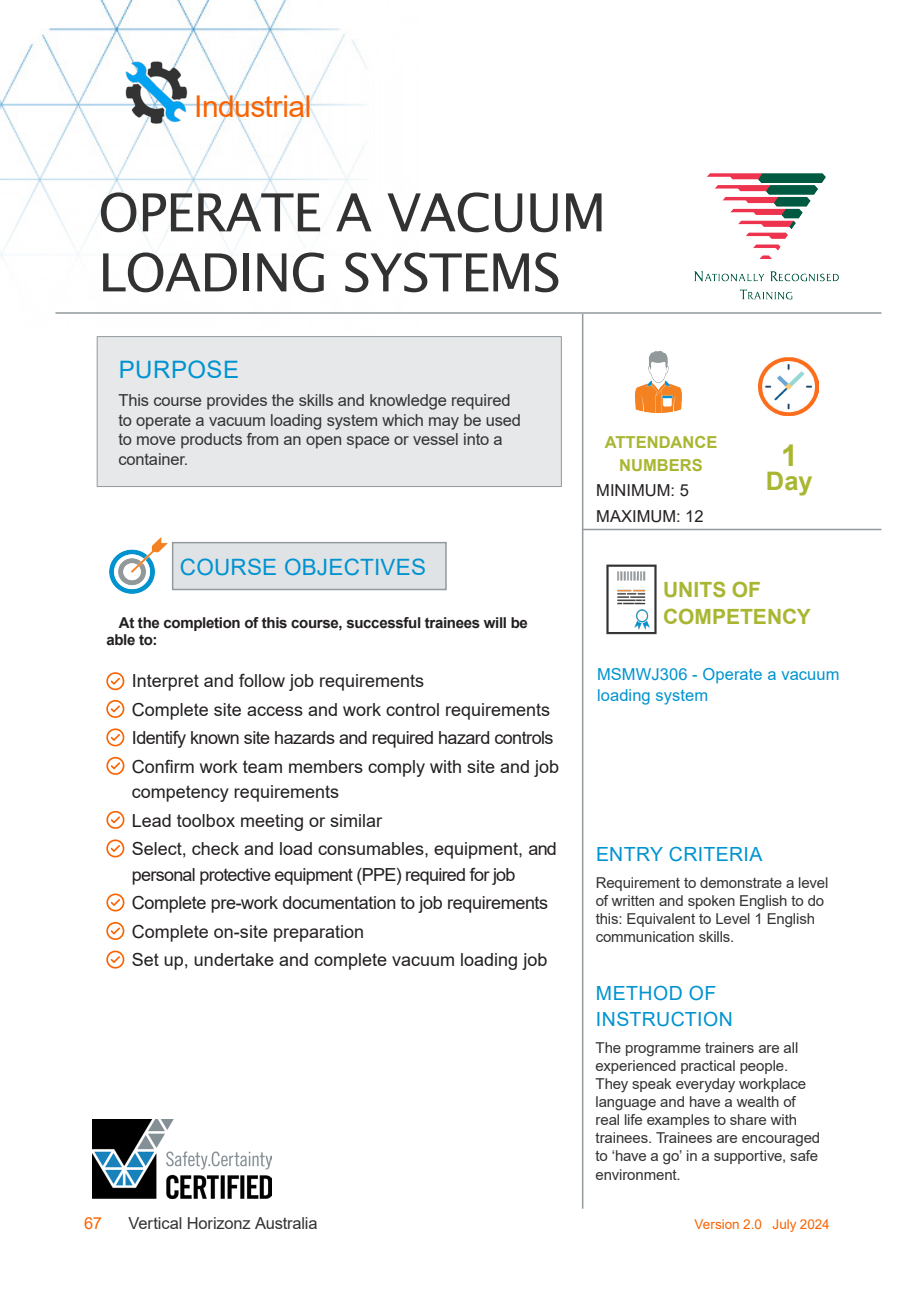
<style>
.page{position:relative;width:919px;height:1289px;background:#fff}
.page>*{position:absolute;margin:0;border:0;box-sizing:border-box;transform-origin:0 0}
.Main_Headings{font:52.5px/60px "Lucida Sans";letter-spacing:-.02em;color:#333233}
.t1{font:30px "Arial";letter-spacing:-.02em;color:#f96302}
.t2{font:700 30px "Arial";color:#a9b632}
.t3{font:700 25.5px "Arial";color:#a9b632}
.Subheadings{font:24px "Arial";letter-spacing:.02em;color:#0093d0}
.t4{font:22.5px "Arial";letter-spacing:.01em;color:#0093d0}
.body{font:700 21px/27px "Arial";color:#a9b632}
.Subheadings-2{font:19.5px/25.5px "Arial";letter-spacing:.02em;color:#0093d0}
.t5{font:18px/25.5px "Arial";color:#231f20}
.t6{font:18px/25.5px "Arial";letter-spacing:-.04em;color:#231f20}
.t7{font:18px "Arial";letter-spacing:-.03em;color:#231f20}
.t8{font:18px "Arial";letter-spacing:-.02em;color:#231f20}
.Bullets_grey{font:16.5px/19.8px "Arial";letter-spacing:-.01em;color:#333233}
.t9{font:16.5px/21px "Arial";letter-spacing:.005em;color:#0093d0}
.body-2{font:16.5px "Arial";letter-spacing:-.01em;color:#333233}
.t10{font:16.5px "Arial";color:#231f20}
.t11{font:700 16.5px "Arial";color:#a9b632}
.body-3{font:16.5px "Arial";color:#f96302}
.body-4{font:15px/18px "Arial";letter-spacing:-.01em;color:#333233}
.t12{font:700 15px "Arial";letter-spacing:-.02em;color:#231f20}
.body-5{font:13.5px "Arial";color:#f96302}
</style>
<div class="page">
<img style="left:0;top:0;width:367px;height:366px">
<hr style="left:582px;top:314px;width:1px;height:894px;background:#929a9d">
<hr style="left:55px;top:312px;width:826px;height:2px;background:#929a9d">
<hr style="left:582px;top:528px;width:299px;height:2px;background:#929a9d">
<img style="left:694px;top:173px;width:145px;height:127px">
<img style="left:92px;top:1119px;width:179px;height:79px">
<div style="left:97px;top:336px;width:464px;height:150px;background:#e6e8ea"></div>
<hr style="left:97px;top:336px;width:464px;height:1px;background:#929a9d">
<hr style="left:97px;top:337px;width:1px;height:149px;background:#929a9d">
<hr style="left:561px;top:337px;width:1px;height:149px;background:#929a9d">
<hr style="left:97px;top:486px;width:464px;height:1px;background:#929a9d">
<img style="left:635px;top:351px;width:47px;height:62px">
<div style="left:173px;top:542px;width:273px;height:47px;background:#e0e3e5"></div>
<div style="left:172px;top:542px;width:274px;height:48px;border:1px solid #929a9d"></div>
<img style="left:109px;top:537px;width:63px;height:57px">
<svg style="left:106px;top:893px;width:18px;height:18px"></svg>
<svg style="left:106px;top:839px;width:18px;height:18px"></svg>
<svg style="left:106px;top:950px;width:18px;height:18px"></svg>
<svg style="left:106px;top:922px;width:18px;height:17px"></svg>
<svg style="left:106px;top:810px;width:18px;height:18px"></svg>
<svg style="left:106px;top:756px;width:18px;height:18px"></svg>
<svg style="left:106px;top:728px;width:18px;height:18px"></svg>
<svg style="left:106px;top:700px;width:18px;height:18px"></svg>
<svg style="left:106px;top:672px;width:18px;height:18px"></svg>
<img style="left:758px;top:357px;width:60px;height:58px">
<img style="left:606px;top:564px;width:51px;height:71px">
<img style="left:124px;top:61px;width:64px;height:64px">
<p class="t1" style="left:194px;top:86px;width:118px">Industrial</p>
<p class="Main_Headings" style="left:98px;top:182px;width:509px">OPERATE A VACUUM<br>LOADING SYSTEMS</p>
<p class="Subheadings" style="left:119px;top:352px;width:122px">PURPOSE</p>
<p class="Bullets_grey" style="left:118px;top:390px;width:404px">This course provides the skills and knowledge required to operate a vacuum loading system which may be used to move products from an open space or vessel into a container.</p>
<p class="t4" style="left:180px;top:552px;width:248px">COURSE OBJECTIVES</p>
<p class="t11" style="left:604px;top:431px;width:114px">ATTENDANCE</p>
<p class="t11" style="left:619px;top:453px;width:85px">NUMBERS</p>
<p class="t10" style="left:596px;top:479px;width:94px">MINIMUM: 5</p>
<p class="t10" style="left:596px;top:504px;width:109px">MAXIMUM: 12</p>
<p class="t2" style="left:781px;top:434px;width:18px">1</p>
<p class="t3" style="left:765px;top:462px;width:48px">Day</p>
<p class="t12" style="left:119px;top:612px;width:410px">At the completion of this course, successful trainees will be</p>
<p class="t12" style="left:106px;top:629px;width:53px">able to:</p>
<p class="t5" style="left:132px;top:667px;width:294px">Interpret and follow job requirements</p>
<p class="t5" style="left:132px;top:696px;width:420px">Complete site access and work control requirements</p>
<p class="t7" style="left:132px;top:725px;width:423px">Identify known site hazards and required hazard controls</p>
<p class="t5" style="left:132px;top:753px;width:429px">Confirm work team members comply with site and job competency requirements</p>
<p class="t5" style="left:132px;top:807px;width:252px">Lead toolbox meeting or similar</p>
<p class="t6" style="left:132px;top:835px;width:426px">Select, check and load consumables, equipment, and personal protective equipment (PPE) required for job</p>
<p class="t8" style="left:132px;top:890px;width:418px">Complete pre-work documentation to job requirements</p>
<p class="t5" style="left:132px;top:918px;width:234px">Complete on-site preparation</p>
<p class="t5" style="left:132px;top:946px;width:417px">Set up, undertake and complete vacuum loading job</p>
<p class="body-3" style="left:84px;top:1211px;width:20px">67</p>
<p class="body-2" style="left:128px;top:1211px;width:190px">Vertical Horizonz Australia</p>
<p class="body" style="left:663px;top:576px;width:149px">UNITS OF<br>COMPETENCY</p>
<p class="t9" style="left:597px;top:663px;width:244px">MSMWJ306 - Operate a vacuum loading system</p>
<p class="Subheadings-2" style="left:596px;top:841px;width:168px">ENTRY CRITERIA</p>
<p class="body-4" style="left:595px;top:873px;width:234px">Requirement to demonstrate a level of written and spoken English to do this: Equivalent to Level 1 English communication skills.</p>
<p class="Subheadings-2" style="left:596px;top:980px;width:138px">METHOD OF<br>INSTRUCTION</p>
<p class="body-4" style="left:595px;top:1038px;width:226px">The programme trainers are all experienced practical people.<br>They speak everyday workplace language and have a wealth of real life examples to share with trainees. Trainees are encouraged to ‘have a go’ in a supportive, safe</p>
<p class="body-4" style="left:595px;top:1165px;width:87px">environment.</p>
<p class="body-5" style="left:694px;top:1214px;width:137px">Version 2.0 July 2024</p>
</div>
